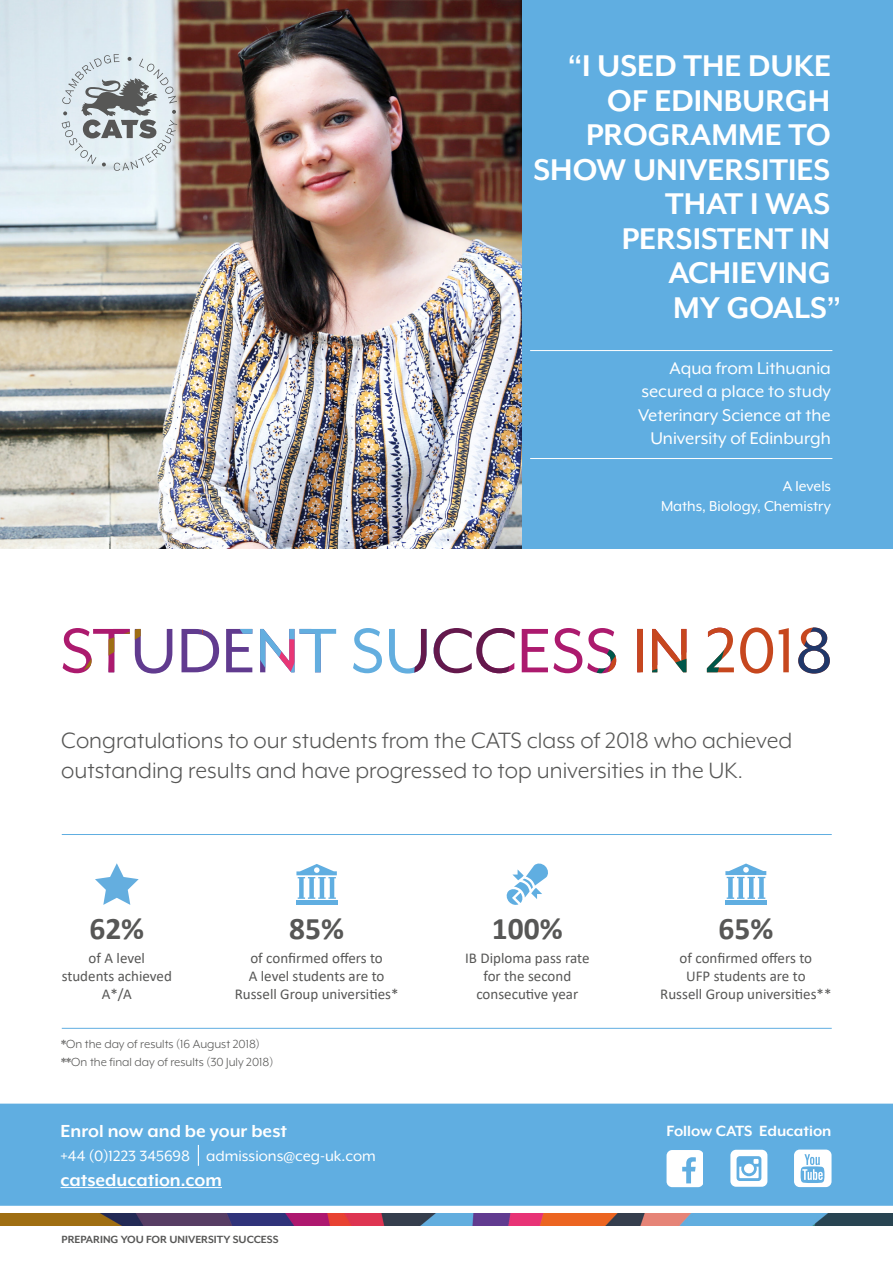
<style>
.page{position:relative;width:893px;height:1263px;background:#fff}
.page>*{position:absolute;margin:0;border:0;box-sizing:border-box;transform-origin:0 0}
.t1{font:700 34.5px "Mr Eaves XL Mod OT";color:#fff}
.t2{font:700 31.5px "Calibri";color:#575756}
.t3{font:25.5px/30px "Mr Eaves XL Mod OT";color:#575756}
.t4{font:700 20.1px "Mr Eaves XL Mod OT";color:#fff}
.t5{font:19.5px/23.4px "Mr Eaves XL Mod OT";color:#fff;text-align:right}
.t6{font:17.1px "Mr Eaves XL Mod OT";color:#fff}
.t7{font:700 17.1px "Mr Eaves XL Mod OT";color:#fff}
.t8{font:16.5px/19.8px "Mr Eaves XL Mod OT";color:#fff;text-align:right}
.t9{font:15px/18px "Calibri";color:#575756;text-align:center}
.t10{font:13.5px/18px "Mr Eaves XL Mod OT";color:#575756}
.t11{font:700 12px "Mr Eaves XL Mod OT";color:#575756}
.s1{font-style:inherit}
</style>
<div class="page">
<div style="left:0;top:1103px;width:893px;height:103px;background:#60aee1"></div>
<hr style="left:61px;top:1187px;width:161px;height:1px;background:#fff">
<svg style="left:198px;top:1145px;width:1px;height:21px"></svg>
<img style="left:0;top:1213px;width:893px;height:12px">
<svg style="left:666px;top:1150px;width:37px;height:37px"></svg>
<svg style="left:730px;top:1150px;width:37px;height:37px"></svg>
<svg style="left:794px;top:1149px;width:37px;height:38px"></svg>
<svg style="left:63px;top:627px;width:767px;height:46px"></svg>
<img style="left:0;top:0;width:522px;height:549px">
<div style="left:522px;top:0;width:371px;height:549px;background:#60aee1"></div>
<hr style="left:530px;top:350px;width:302px;height:1px;background:#fff">
<hr style="left:530px;top:458px;width:302px;height:1px;background:#fff">
<svg style="left:62px;top:54px;width:115px;height:117px;background:#c4ccd0"></svg>
<hr style="left:62px;top:1028px;width:770px;height:1px;background:#60aee1">
<hr style="left:62px;top:834px;width:770px;height:1px;background:#60aee1">
<div style="left:296px;top:900px;width:41px;height:5px;background:#60aee1"></div>
<svg style="left:296px;top:864px;width:41px;height:35px"></svg>
<svg style="left:506px;top:863px;width:42px;height:42px"></svg>
<div style="left:725px;top:900px;width:42px;height:5px;background:#60aee1"></div>
<svg style="left:725px;top:863px;width:41px;height:36px"></svg>
<svg style="left:95px;top:863px;width:44px;height:42px"></svg>
<h1 class="t1" style="left:568px;top:49px;width:265px">“I USED THE DUKE</h1>
<h1 class="t1" style="left:607px;top:83px;width:225px">OF EDINBURGH</h1>
<h1 class="t1" style="left:586px;top:118px;width:246px">PROGRAMME TO</h1>
<h1 class="t1" style="left:533px;top:152px;width:298px">SHOW UNIVERSITIES</h1>
<h1 class="t1" style="left:665px;top:187px;width:167px">THAT I WAS</h1>
<h1 class="t1" style="left:622px;top:221px;width:210px">PERSISTENT IN</h1>
<h1 class="t1" style="left:668px;top:256px;width:164px">ACHIEVING</h1>
<h1 class="t1" style="left:673px;top:290px;width:170px">MY GOALS”</h1>
<h3 class="t5" style="left:638px;top:356px;width:194px">Aqua from Lithuania secured a place to study<br>Veterinary Science at the<br>University of Edinburgh</h3>
<p class="t8" style="left:661px;top:476px;width:172px">A levels<br>Maths, Biology, Chemistry</p>
<h3 class="t3" style="left:61px;top:725px;width:732px">Congratulations to our students from the CATS class of 2018 who achieved outstanding results and have progressed to top universities in the UK.</h3>
<h2 class="t2" style="left:89px;top:906px;width:56px">62%</h2>
<p class="t9" style="left:62px;top:948px;width:112px">of A level students achieved<br>A*/A</p>
<h2 class="t2" style="left:289px;top:906px;width:56px">85%</h2>
<p class="t9" style="left:235px;top:948px;width:165px">of confirmed offers to<br>A level students are to<br>Russell Group universities*</p>
<p class="t10" style="left:61px;top:1035px;width:214px"><span class="s1">*</span>On the day of results (16 August 2018) <span class="s1">**</span>On the final day of results (30 July 2018)</p>
<h3 class="t4" style="left:61px;top:1121px;width:228px">Enrol now and be your best</h3>
<h3 class="t4" style="left:61px;top:1169px;width:163px">catseducation.com</h3>
<p class="t6" style="left:61px;top:1147px;width:317px">+44 (0)1223 345698 admissions@ceg-uk.com</p>
<p class="t11" style="left:62px;top:1233px;width:218px">PREPARING YOU FOR UNIVERSITY SUCCESS</p>
<h2 class="t2" style="left:492px;top:906px;width:72px">100%</h2>
<p class="t9" style="left:465px;top:948px;width:126px">IB Diploma pass rate for the second consecutive year</p>
<h2 class="t2" style="left:718px;top:906px;width:56px">65%</h2>
<p class="t9" style="left:660px;top:948px;width:173px">of confirmed offers to<br>UFP students are to<br>Russell Group universities**</p>
<p class="t7" style="left:666px;top:1122px;width:166px">Follow CATS Education</p>
</div>
